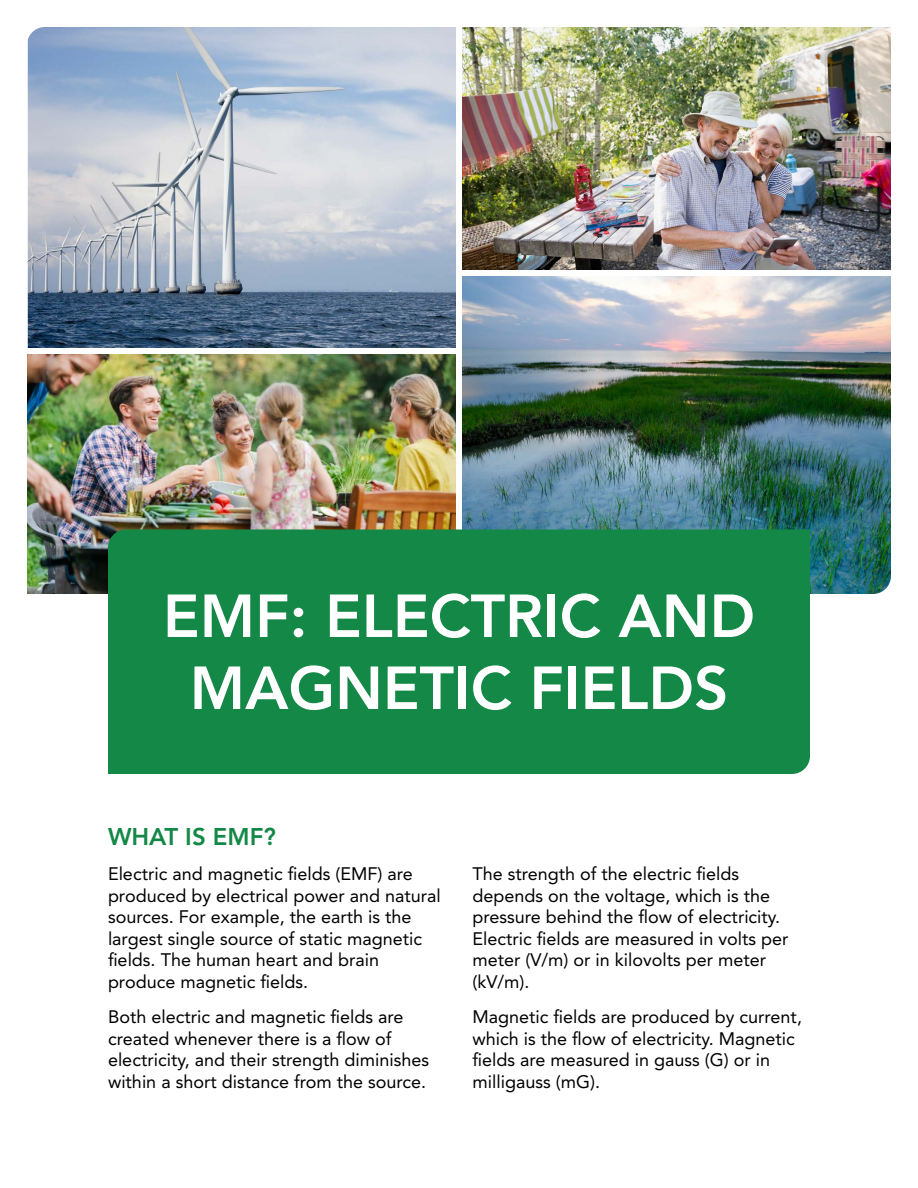
<style>
.page{position:relative;width:918px;height:1188px;background:#fff}
.page>*{position:absolute;margin:0;border:0;box-sizing:border-box;transform-origin:0 0}
.t1{font:800 60px/72px "Avenir LT Std";color:#fff;text-align:center}
.t2{font:800 24px "Avenir LT Std";color:#148846}
.t3{font:18px/21.6px "Avenir LT Std";color:#000}
</style>
<div class="page">
<img style="left:27px;top:27px;width:864px;height:567px">
<div style="left:27px;top:348px;width:432px;height:6px;background:#fff"></div>
<div style="left:459px;top:270px;width:432px;height:6px;background:#fff"></div>
<div style="left:456px;top:27px;width:6px;height:567px;background:#fff"></div>
<div style="left:108px;top:530px;width:702px;height:244px;background:#148846"></div>
<h1 class="t1" style="left:163px;top:580px;width:594px">EMF: ELECTRIC AND<br>MAGNETIC FIELDS</h1>
<h2 class="t2" style="left:108px;top:822px;width:169px">WHAT IS EMF?</h2>
<p class="t3" style="left:108px;top:863px;width:334px">Electric and magnetic fields (EMF) are produced by electrical power and natural sources. For example, the earth is the largest single source of static magnetic fields. The human heart and brain produce magnetic fields.</p>
<p class="t3" style="left:108px;top:1006px;width:323px">Both electric and magnetic fields are created whenever there is a flow of electricity, and their strength diminishes within a short distance from the source.</p>
<p class="t3" style="left:472px;top:863px;width:318px">The strength of the electric fields depends on the voltage, which is the pressure behind the flow of electricity.<br>Electric fields are measured in volts per meter (V/m) or in kilovolts per meter (kV/m).</p>
<p class="t3" style="left:472px;top:1006px;width:331px">Magnetic fields are produced by current, which is the flow of electricity. Magnetic fields are measured in gauss (G) or in milligauss (mG).</p>
</div>
